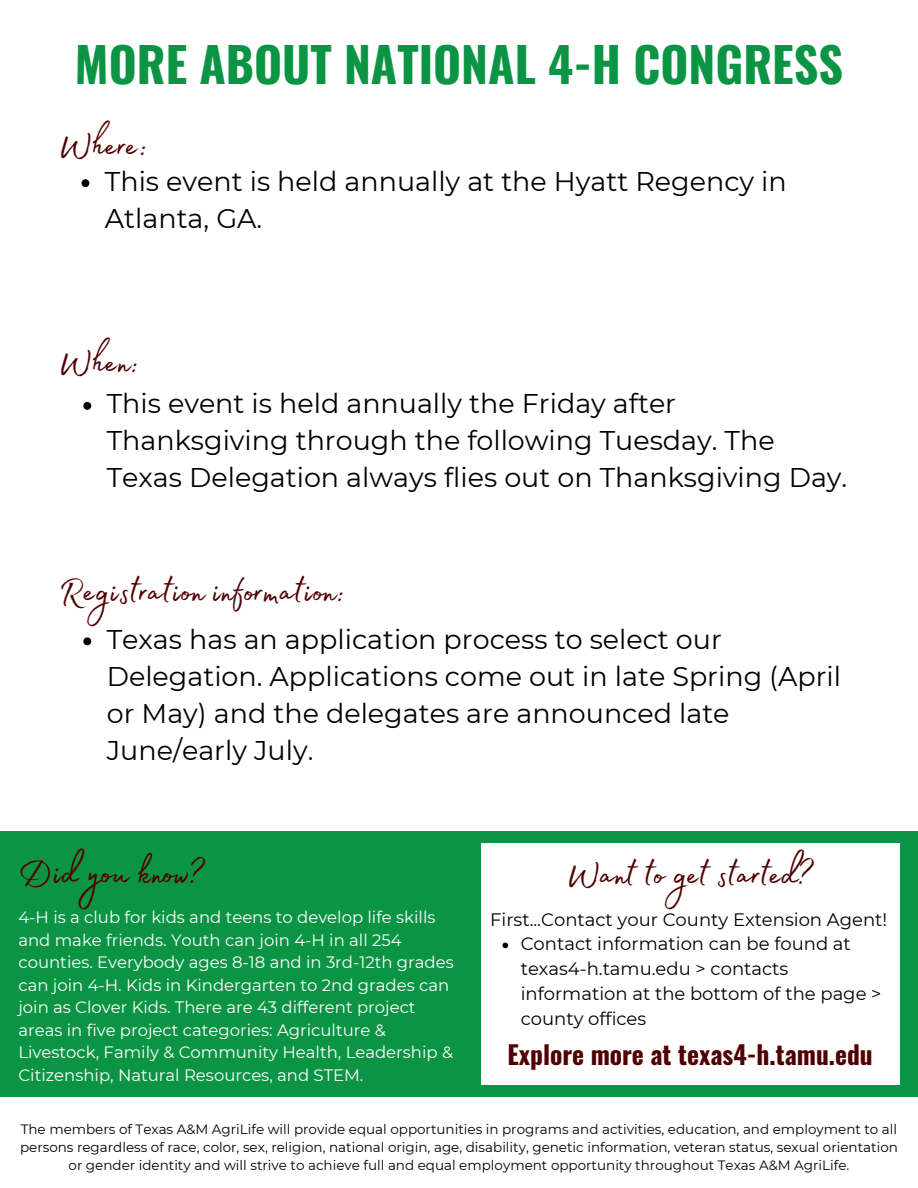
<style>
.page{position:relative;width:918px;height:1188px;background:#fff}
.page>*{position:absolute;margin:0;border:0;box-sizing:border-box;transform-origin:0 0}
.t1{font:700 48px "Oswald";color:#0b9444}
.t2{font:45px "Madelyn Fill";color:#500000}
.t3{font:27px/37.2px "Montserrat";color:#000}
.t4{font:700 25.5px "Oswald";color:#500000}
.t5{font:18px/24.8px "Montserrat";color:#000}
.t6{font:16.5px/22.5px "Montserrat";color:#fff}
.t7{font:13.5px/18px "Montserrat";color:#000;text-align:center}
</style>
<div class="page">
<div style="left:0;top:831px;width:918px;height:265px;background:#0b9444"></div>
<div style="left:481px;top:843px;width:418px;height:242px;background:#fff"></div>
<svg style="left:502px;top:943px;width:6px;height:5px"></svg>
<svg style="left:82px;top:179px;width:7px;height:8px"></svg>
<svg style="left:83px;top:402px;width:8px;height:8px"></svg>
<svg style="left:83px;top:637px;width:8px;height:8px"></svg>
<p class="t1" style="left:75px;top:27px;width:770px">MORE ABOUT NATIONAL 4-H CONGRESS</p>
<p class="t2" style="left:59px;top:111px;width:90px">Where:</p>
<p class="t3" style="left:105px;top:162px;width:683px">This event is held annually at the Hyatt Regency in<br>Atlanta, GA.</p>
<p class="t2" style="left:59px;top:328px;width:82px">When:</p>
<p class="t3" style="left:107px;top:385px;width:742px">This event is held annually the Friday after<br>Thanksgiving through the following Tuesday. The<br>Texas Delegation always flies out on Thanksgiving Day.</p>
<p class="t2" style="left:59px;top:557px;width:288px">Registration information:</p>
<p class="t3" style="left:107px;top:620px;width:736px">Texas has an application process to select our Delegation. Applications come out in late Spring (April or May) and the delegates are announced late June/early July.</p>
<p class="t2" style="left:18px;top:839px;width:188px">Did you know?</p>
<p class="t2" style="left:567px;top:840px;width:248px">Want to get started?</p>
<p class="t5" style="left:490px;top:907px;width:399px">First...Contact your County Extension Agent!</p>
<p class="t5" style="left:521px;top:932px;width:362px">Contact information can be found at texas4-h.tamu.edu &gt; contacts information at the bottom of the page &gt; county offices</p>
<p class="t4" style="left:508px;top:1035px;width:367px">Explore more at texas4-h.tamu.edu</p>
<p class="t6" style="left:18px;top:906px;width:437px">4-H is a club for kids and teens to develop life skills and make friends. Youth can join 4-H in all 254 counties. Everybody ages 8-18 and in 3rd-12th grades can join 4-H. Kids in Kindergarten to 2nd grades can join as Clover Kids. There are 43 different project areas in five project categories: Agriculture &amp; Livestock, Family &amp; Community Health, Leadership &amp; Citizenship, Natural Resources, and STEM.</p>
<p class="t7" style="left:20px;top:1120px;width:879px">The members of Texas A&amp;M AgriLife will provide equal opportunities in programs and activities, education, and employment to all persons regardless of race, color, sex, religion, national origin, age, disability, genetic information, veteran status, sexual orientation or gender identity and will strive to achieve full and equal employment opportunity throughout Texas A&amp;M AgriLife.</p>
</div>
